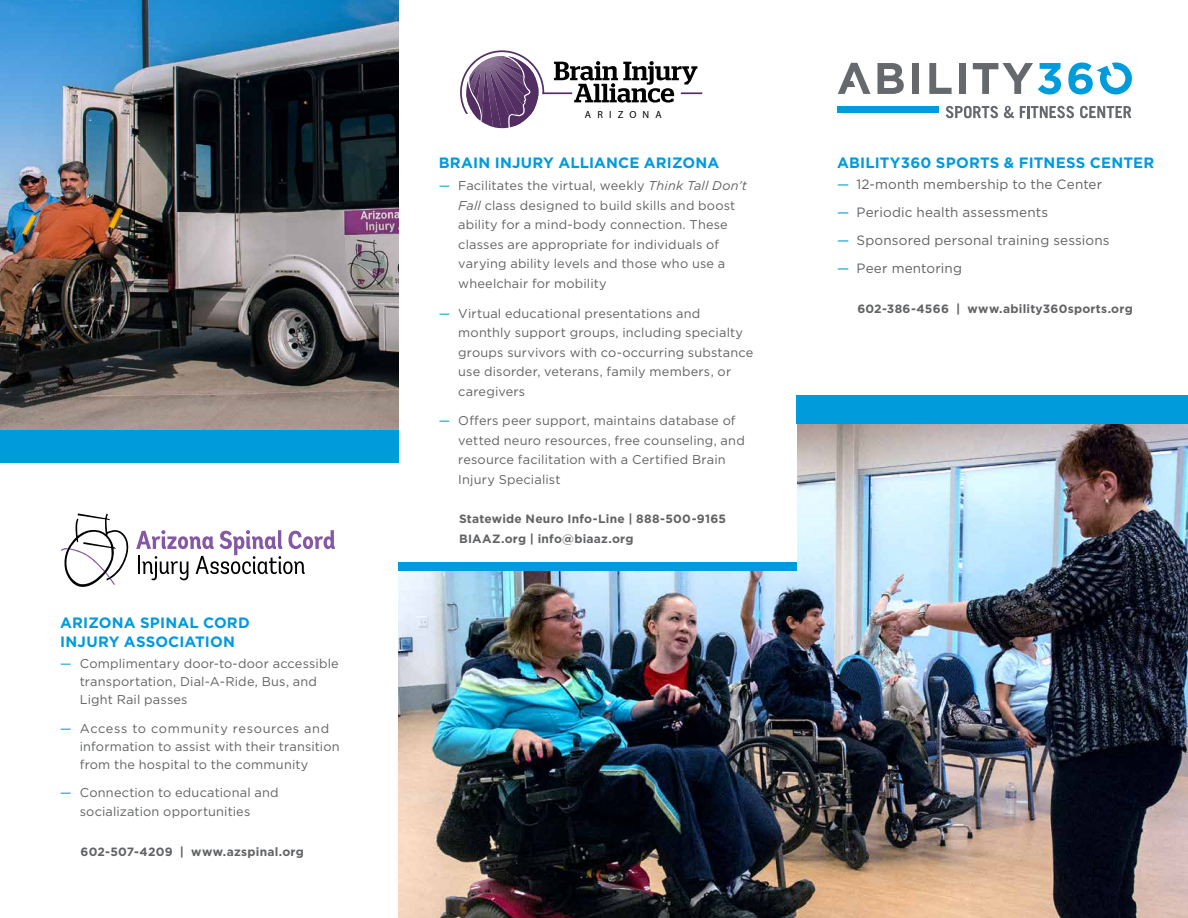
<style>
.page{position:relative;width:1188px;height:918px;background:#fff}
.page>*{position:absolute;margin:0;border:0;box-sizing:border-box;transform-origin:0 0}
.t1{font:700 15px/19.5px "Gotham";letter-spacing:.01em;color:#009ade}
.t2{font:13.5px "Gotham";letter-spacing:.01em;color:#616264}
.t3{font:12.75px/19.5px "Gotham";letter-spacing:.015em;color:#616264}
.t4{font:700 12px/19.5px "Gotham";letter-spacing:.02em;color:#616264}
.t5{font:10.35px "Helvetica";letter-spacing:.6em;color:#000}
.s1{color:#009bda}
.s2{font-style:italic}
</style>
<div class="page">
<img style="left:398px;top:424px;width:790px;height:494px">
<div style="left:387px;top:346px;width:410px;height:164px;background:#fff"></div>
<img style="left:0;top:0;width:398px;height:431px">
<svg style="left:460px;top:50px;width:243px;height:78px"></svg>
<div style="left:0;top:431px;width:398px;height:32px;background:#009bda"></div>
<div style="left:797px;top:395px;width:391px;height:29px;background:#009bda"></div>
<div style="left:398px;top:469px;width:399px;height:97px;background:#fff"></div>
<div style="left:398px;top:563px;width:399px;height:8px;background:#009bda"></div>
<svg style="left:877px;top:63px;width:27px;height:31px"></svg>
<div style="left:912px;top:63px;width:7px;height:31px;background:#65696e"></div>
<svg style="left:929px;top:63px;width:23px;height:31px"></svg>
<div style="left:959px;top:63px;width:7px;height:31px;background:#65696e"></div>
<svg style="left:973px;top:63px;width:88px;height:31px"></svg>
<svg style="left:838px;top:63px;width:33px;height:31px"></svg>
<svg style="left:1068px;top:62px;width:64px;height:32px"></svg>
<svg style="left:946px;top:106px;width:52px;height:12px"></svg>
<svg style="left:1004px;top:106px;width:10px;height:12px"></svg>
<svg style="left:1020px;top:106px;width:54px;height:12px"></svg>
<svg style="left:1080px;top:106px;width:51px;height:12px"></svg>
<div style="left:838px;top:106px;width:101px;height:6px;background:#009bda"></div>
<svg style="left:61px;top:513px;width:68px;height:74px"></svg>
<svg style="left:136px;top:530px;width:199px;height:50px"></svg>
<p class="t1" style="left:60px;top:612px;width:191px">ARIZONA SPINAL CORD<br>INJURY ASSOCIATION</p>
<p class="t3" style="left:80px;top:655px;width:261px;line-height:18px;text-indent:-20px"><span class="s1">—</span> Complimentary door-to-door accessible transportation, Dial-A-Ride, Bus, and<br>Light Rail passes</p>
<p class="t3" style="left:80px;top:719px;width:261px;line-height:18px;text-indent:-20px"><span class="s1">—</span> Access to community resources and information to assist with their transition from the hospital to the community</p>
<p class="t3" style="left:80px;top:782px;width:200px;text-indent:-20px"><span class="s1">—</span> Connection to educational and socialization opportunities</p>
<p class="t4" style="left:81px;top:842px;width:225px">602-507-4209 | www.azspinal.org</p>
<p class="t5" style="left:585px;top:108px;width:78px">ARIZONA</p>
<p class="t1" style="left:439px;top:152px;width:282px">BRAIN INJURY ALLIANCE ARIZONA</p>
<p class="t3" style="left:458px;top:176px;width:290px;text-indent:-20px"><span class="s1">—</span> Facilitates the virtual, weekly <span class="s2">Think Tall Don’t Fall</span> class designed to build skills and boost ability for a mind-body connection. These classes are appropriate for individuals of varying ability levels and those who use a wheelchair for mobility</p>
<p class="t3" style="left:458px;top:303px;width:297px;text-indent:-20px"><span class="s1">—</span> Virtual educational presentations and monthly support groups, including specialty groups survivors with co-occurring substance use disorder, veterans, family members, or caregivers</p>
<p class="t3" style="left:458px;top:411px;width:288px;text-indent:-20px"><span class="s1">—</span> Offers peer support, maintains database of vetted neuro resources, free counseling, and resource facilitation with a Certified Brain Injury Specialist</p>
<p class="t4" style="left:459px;top:509px;width:268px">Statewide Neuro Info-Line | 888-500-9165<br>BIAAZ.org | info@biaaz.org</p>
<p class="t1" style="left:837px;top:152px;width:319px">ABILITY360 SPORTS &amp; FITNESS CENTER</p>
<p class="t2" style="left:837px;top:175px;width:267px"><span class="s1">—</span> 12-month membership to the Center</p>
<p class="t2" style="left:837px;top:204px;width:213px"><span class="s1">—</span> Periodic health assessments</p>
<p class="t2" style="left:837px;top:232px;width:274px"><span class="s1">—</span> Sponsored personal training sessions</p>
<p class="t2" style="left:837px;top:260px;width:126px"><span class="s1">—</span> Peer mentoring</p>
<p class="t4" style="left:857px;top:299px;width:277px">602-386-4566 | www.ability360sports.org</p>
</div>
